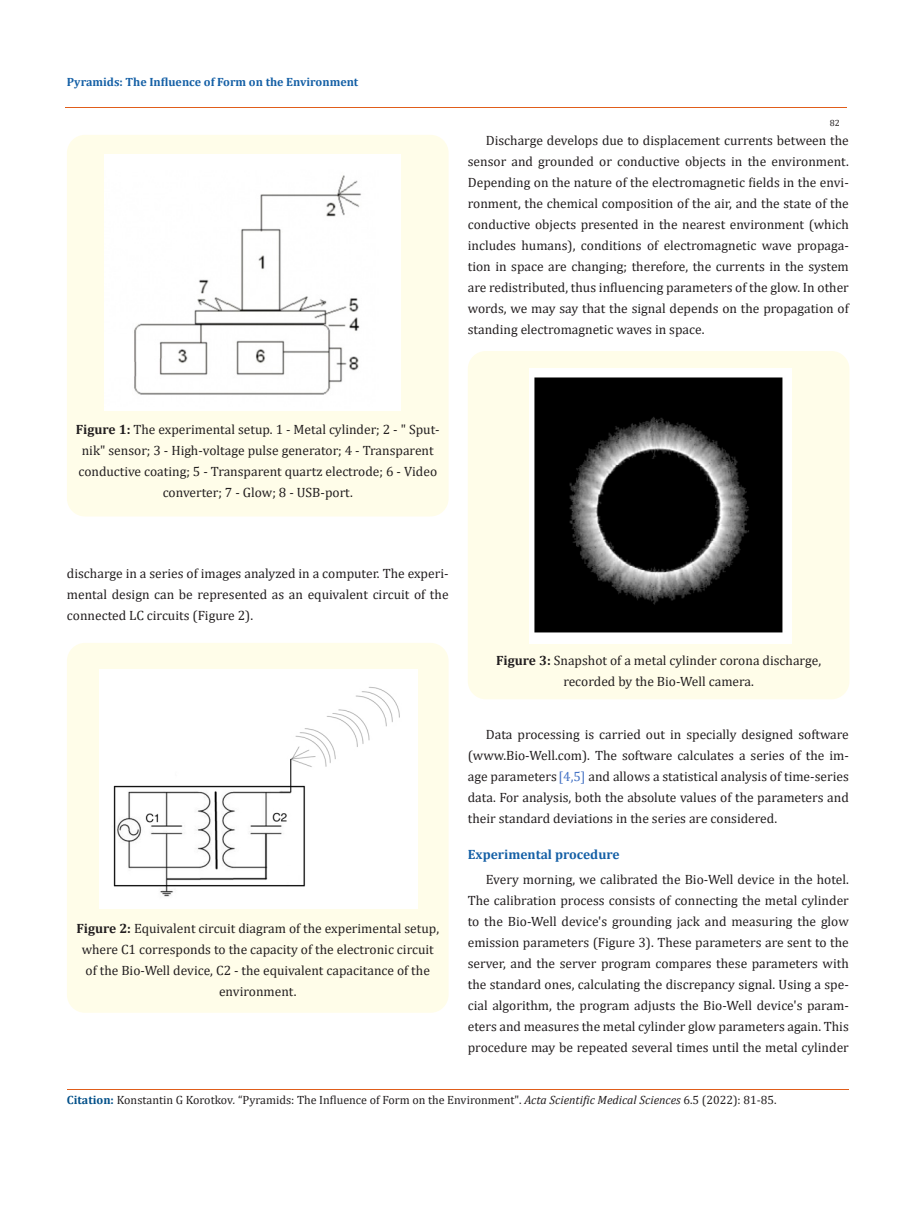
<style>
.page{position:relative;width:917px;height:1206px;background:#fff}
.page>*{position:absolute;margin:0;border:0;box-sizing:border-box;transform-origin:0 0}
.t1{font:13.5px/21px "Cambria";color:#231f20;text-align:justify}
.t2{font:700 13.5px "Cambria";color:#1560a6}
.t3{font:12px "Cambria";color:#231f20}
.t4{font:700 12px "Cambria";color:#1560a6}
.t5{font:9px "Cambria";color:#231f20}
.s1{font-weight:700}
.s2{color:#4472c4}
.s3{font-weight:700;color:#035089}
.s4{font-style:italic}
</style>
<div class="page">
<div style="left:67px;top:135px;width:381px;height:382px;background:#fffde9;border-radius:18px"></div>
<img style="left:104px;top:155px;width:296px;height:255px">
<hr style="left:65px;top:108px;width:782px;height:1px;background:#e05d1a">
<hr style="left:67px;top:1089px;width:781px;height:1px;background:#e05d1a">
<div style="left:67px;top:643px;width:381px;height:370px;background:#fffde9;border-radius:18px"></div>
<img style="left:100px;top:669px;width:317px;height:240px">
<div style="left:468px;top:351px;width:381px;height:348px;background:#fffde9;border-radius:18px"></div>
<img style="left:530px;top:368px;width:261px;height:275px">
<p class="t4" style="left:67px;top:73px;width:293px">Pyramids: The Influence of Form on the Environment</p>
<p class="t5" style="left:829px;top:118px;width:11px">82</p>
<p class="t1" style="left:468px;top:130px;width:382px;text-indent:18px">Discharge develops due to displacement currents between the sensor and grounded or conductive objects in the environment.<br>Depending on the nature of the electromagnetic fields in the envi&shy;ronment, the chemical composition of the air, and the state of the conductive objects presented in the nearest environment (which includes humans), conditions of electromagnetic wave propaga&shy;tion in space are changing; therefore, the currents in the system are redistributed, thus influencing parameters of the glow. In other words, we may say that the signal depends on the propagation of standing electromagnetic waves in space.</p>
<p class="t1" style="left:76px;top:419px;width:365px;text-align:center"><span class="s1">Figure 1:</span> The experimental setup. 1 - Metal cylinder; 2 - " Sput&shy;nik" sensor; 3 - High-voltage pulse generator; 4 - Transparent conductive coating; 5 - Transparent quartz electrode; 6 - Video converter; 7 - Glow; 8 - USB-port.</p>
<p class="t1" style="left:67px;top:563px;width:383px">discharge in a series of images analyzed in a computer. The experi&shy;mental design can be represented as an equivalent circuit of the connected LC circuits (Figure 2).</p>
<p class="t1" style="left:76px;top:918px;width:364px;text-align:center"><span class="s1">Figure 2:</span> Equivalent circuit diagram of the experimental setup, where C1 corresponds to the capacity of the electronic circuit of the Bio-Well device, C2 - the equivalent capacitance of the environment.</p>
<p class="t1" style="left:496px;top:650px;width:326px;text-align:center"><span class="s1">Figure 3:</span> Snapshot of a metal cylinder corona discharge, recorded by the Bio-Well camera.</p>
<p class="t1" style="left:468px;top:723px;width:382px;text-indent:18px">Data processing is carried out in specially designed software (www.Bio-Well.com). The software calculates a series of the im&shy;age parameters <span class="s2">[4,5]</span> and allows a statistical analysis of time-series data. For analysis, both the absolute values of the parameters and their standard deviations in the series are considered.</p>
<p class="t2" style="left:468px;top:844px;width:153px">Experimental procedure</p>
<p class="t1" style="left:468px;top:869px;width:382px;text-indent:18px">Every morning, we calibrated the Bio-Well device in the hotel.<br>The calibration process consists of connecting the metal cylinder to the Bio-Well device's grounding jack and measuring the glow emission parameters (Figure 3). These parameters are sent to the server, and the server program compares these parameters with the standard ones, calculating the discrepancy signal. Using a spe&shy;cial algorithm, the program adjusts the Bio-Well device's param&shy;eters and measures the metal cylinder glow parameters again. This procedure may be repeated several times until the metal cylinder</p>
<p class="t3" style="left:67px;top:1093px;width:711px"><span class="s3">Citation:</span> Konstantin G Korotkov<span class="s4">.</span> “Pyramids: The Influence of Form on the Environment". <span class="s4">Acta Scientific Medical Sciences</span> 6.5 (2022): 81-85.</p>
</div>
